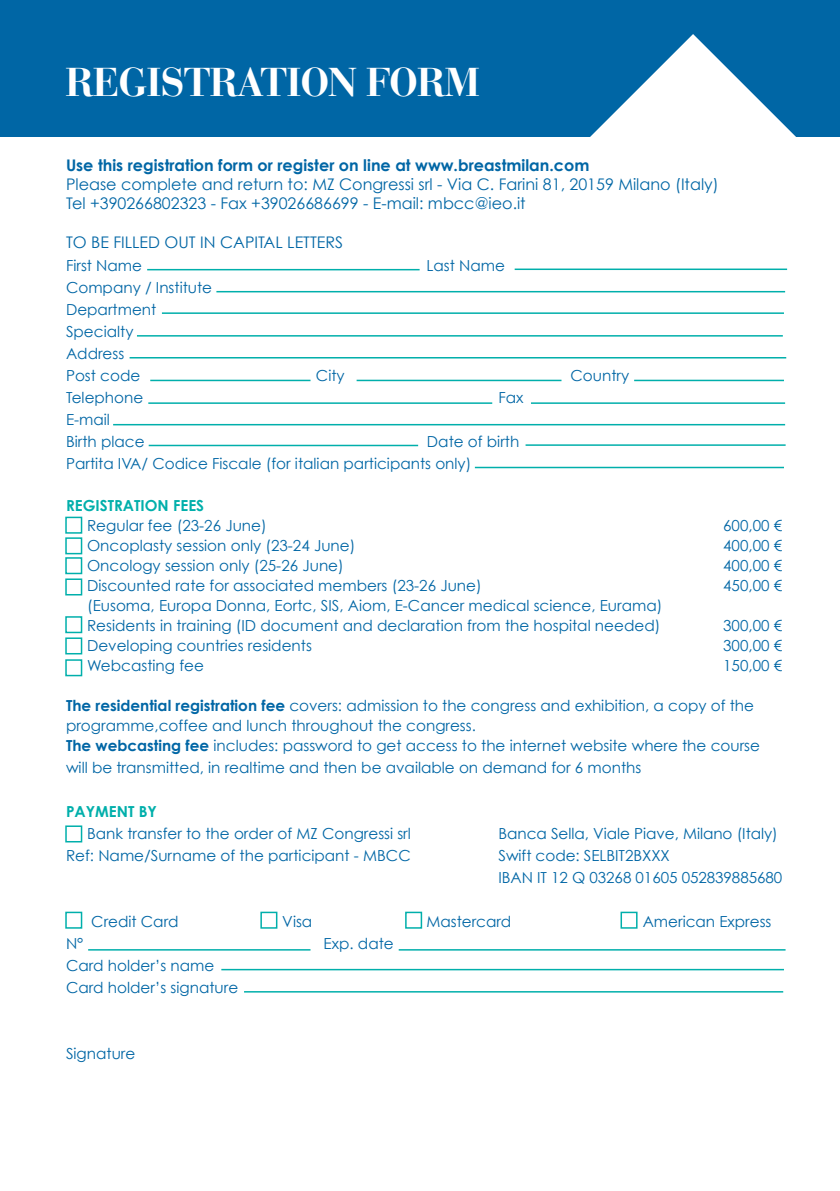
<style>
.page{position:relative;width:840px;height:1191px;background:#fff}
.page>*{position:absolute;margin:0;border:0;box-sizing:border-box;transform-origin:0 0}
.t1{font:700 40px "Bauer Bodoni";letter-spacing:-.03em;color:#fff}
.t2{font:16px/19.2px "Century Gothic";color:#0066a5}
.t3{font:700 16px "Century Gothic";color:#0066a5}
.t4{font:15.2px/22px "Century Gothic";color:#0066a5}
.t5{font:700 15.2px "Century Gothic";color:#00afab}
.s1{font-weight:700}
</style>
<div class="page">
<div style="left:0;top:0;width:839px;height:136px;background:#0066a5"></div>
<svg style="left:588px;top:34px;width:209px;height:103px"></svg>
<hr style="left:147px;top:269px;width:272px;height:1px;background:#00afab">
<hr style="left:514px;top:268px;width:272px;height:2px;background:#00afab">
<hr style="left:216px;top:291px;width:568px;height:1px;background:#00afab">
<hr style="left:162px;top:312px;width:621px;height:2px;background:#00afab">
<hr style="left:137px;top:335px;width:645px;height:1px;background:#00afab">
<hr style="left:129px;top:357px;width:656px;height:1px;background:#00afab">
<hr style="left:150px;top:380px;width:160px;height:1px;background:#00afab">
<hr style="left:356px;top:380px;width:205px;height:1px;background:#00afab">
<hr style="left:633px;top:380px;width:150px;height:1px;background:#00afab">
<hr style="left:148px;top:402px;width:344px;height:2px;background:#00afab">
<hr style="left:530px;top:402px;width:254px;height:2px;background:#00afab">
<hr style="left:113px;top:424px;width:671px;height:1px;background:#00afab">
<hr style="left:474px;top:467px;width:309px;height:1px;background:#00afab">
<div style="left:405px;top:911px;width:17px;height:17px;border:2px solid #00afab"></div>
<div style="left:260px;top:911px;width:17px;height:17px;border:2px solid #00afab"></div>
<div style="left:620px;top:911px;width:17px;height:17px;border:2px solid #00afab"></div>
<hr style="left:88px;top:949px;width:222px;height:1px;background:#00afab">
<hr style="left:398px;top:949px;width:387px;height:1px;background:#00afab">
<hr style="left:221px;top:969px;width:562px;height:1px;background:#00afab">
<div style="left:65px;top:911px;width:17px;height:17px;border:2px solid #00afab"></div>
<div style="left:65px;top:825px;width:17px;height:17px;border:2px solid #00afab"></div>
<hr style="left:149px;top:445px;width:269px;height:1px;background:#00afab">
<hr style="left:525px;top:444px;width:260px;height:2px;background:#00afab">
<hr style="left:244px;top:991px;width:538px;height:1px;background:#00afab">
<div style="left:65px;top:516px;width:17px;height:17px;border:2px solid #00afab"></div>
<div style="left:65px;top:537px;width:17px;height:17px;border:2px solid #00afab"></div>
<div style="left:65px;top:557px;width:17px;height:17px;border:2px solid #00afab"></div>
<div style="left:65px;top:578px;width:17px;height:17px;border:2px solid #00afab"></div>
<div style="left:65px;top:616px;width:17px;height:17px;border:2px solid #00afab"></div>
<div style="left:65px;top:637px;width:17px;height:17px;border:2px solid #00afab"></div>
<div style="left:65px;top:659px;width:17px;height:17px;border:2px solid #00afab"></div>
<h1 class="t1" style="left:65px;top:59px;width:416px">REGISTRATION FORM</h1>
<p class="t3" style="left:66px;top:155px;width:524px">Use this registration form or register on line at www.breastmilan.com</p>
<p class="t2" style="left:66px;top:174px;width:653px">Please complete and return to: MZ Congressi srl - Via C. Farini 81, 20159 Milano (Italy)<br>Tel +390266802323 - Fax +39026686699 - E-mail: mbcc@ieo.it</p>
<p class="t2" style="left:66px;top:232px;width:278px">TO BE FILLED OUT IN CAPITAL LETTERS</p>
<p class="t4" style="left:66px;top:254px;width:78px">First Name</p>
<p class="t4" style="left:426px;top:254px;width:80px">Last Name</p>
<p class="t4" style="left:66px;top:276px;width:148px">Company / Institute<br>Department<br>Specialty<br>Address<br>Post code</p>
<p class="t4" style="left:316px;top:364px;width:30px">City</p>
<p class="t4" style="left:570px;top:364px;width:60px">Country</p>
<p class="t4" style="left:66px;top:386px;width:79px">Telephone</p>
<p class="t4" style="left:498px;top:386px;width:27px">Fax</p>
<p class="t4" style="left:66px;top:408px;width:80px">E-mail<br>Birth place</p>
<p class="t4" style="left:66px;top:430px;width:454px;text-indent:361px">Date of birth<br>Partita IVA/ Codice Fiscale (for italian participants only)</p>
<p class="t5" style="left:66px;top:496px;width:139px">REGISTRATION FEES</p>
<p class="t4" style="left:87px;top:514px;width:181px">Regular fee (23-26 June)</p>
<p class="t4" style="left:722px;top:514px;width:60px">600,00 €</p>
<p class="t4" style="left:87px;top:534px;width:270px">Oncoplasty session only (23-24 June)</p>
<p class="t4" style="left:722px;top:534px;width:60px">400,00 €</p>
<p class="t4" style="left:87px;top:554px;width:258px">Oncology session only (25-26 June)</p>
<p class="t4" style="left:722px;top:554px;width:60px">400,00 €</p>
<p class="t4" style="left:87px;top:574px;width:396px">Discounted rate for associated members (23-26 June)</p>
<p class="t4" style="left:722px;top:574px;width:60px">450,00 €</p>
<p class="t4" style="left:87px;top:595px;width:576px;line-height:20px">(Eusoma, Europa Donna, Eortc, SIS, Aiom, E-Cancer medical science, Eurama)<br>Residents in training (ID document and declaration from the hospital needed)</p>
<p class="t4" style="left:722px;top:614px;width:60px">300,00 €</p>
<p class="t4" style="left:87px;top:634px;width:226px">Developing countries residents</p>
<p class="t4" style="left:722px;top:634px;width:60px">300,00 €</p>
<p class="t4" style="left:87px;top:654px;width:118px">Webcasting fee</p>
<p class="t4" style="left:722px;top:654px;width:60px">150,00 €</p>
<p class="t4" style="left:66px;top:695px;width:695px;line-height:20px"><span class="s1">The residential registration fee</span> covers: admission to the congress and exhibition, a copy of the programme,coffee and lunch throughout the congress.<br><span class="s1">The webcasting fee</span> includes: password to get access to the internet website where the course</p>
<p class="t4" style="left:66px;top:756px;width:576px">will be transmitted, in realtime and then be available on demand for 6 months</p>
<p class="t5" style="left:66px;top:802px;width:92px">PAYMENT BY</p>
<p class="t4" style="left:87px;top:822px;width:325px">Bank transfer to the order of MZ Congressi srl</p>
<p class="t4" style="left:498px;top:822px;width:281px">Banca Sella, Viale Piave, Milano (Italy)</p>
<p class="t4" style="left:66px;top:844px;width:346px">Ref: Name/Surname of the participant - MBCC</p>
<p class="t4" style="left:498px;top:844px;width:285px">Swift code: SELBIT2BXXX<br>IBAN IT 12 Q 03268 01605 052839885680</p>
<p class="t4" style="left:91px;top:910px;width:89px">Credit Card</p>
<p class="t4" style="left:282px;top:910px;width:32px">Visa</p>
<p class="t4" style="left:426px;top:910px;width:86px">Mastercard</p>
<p class="t4" style="left:642px;top:910px;width:130px">American Express</p>
<p class="t4" style="left:66px;top:932px;width:19px">N°</p>
<p class="t4" style="left:323px;top:932px;width:72px">Exp. date</p>
<p class="t4" style="left:66px;top:954px;width:174px">Card holder’s name<br>Card holder’s signature</p>
<p class="t4" style="left:66px;top:1042px;width:71px">Signature</p>
</div>
